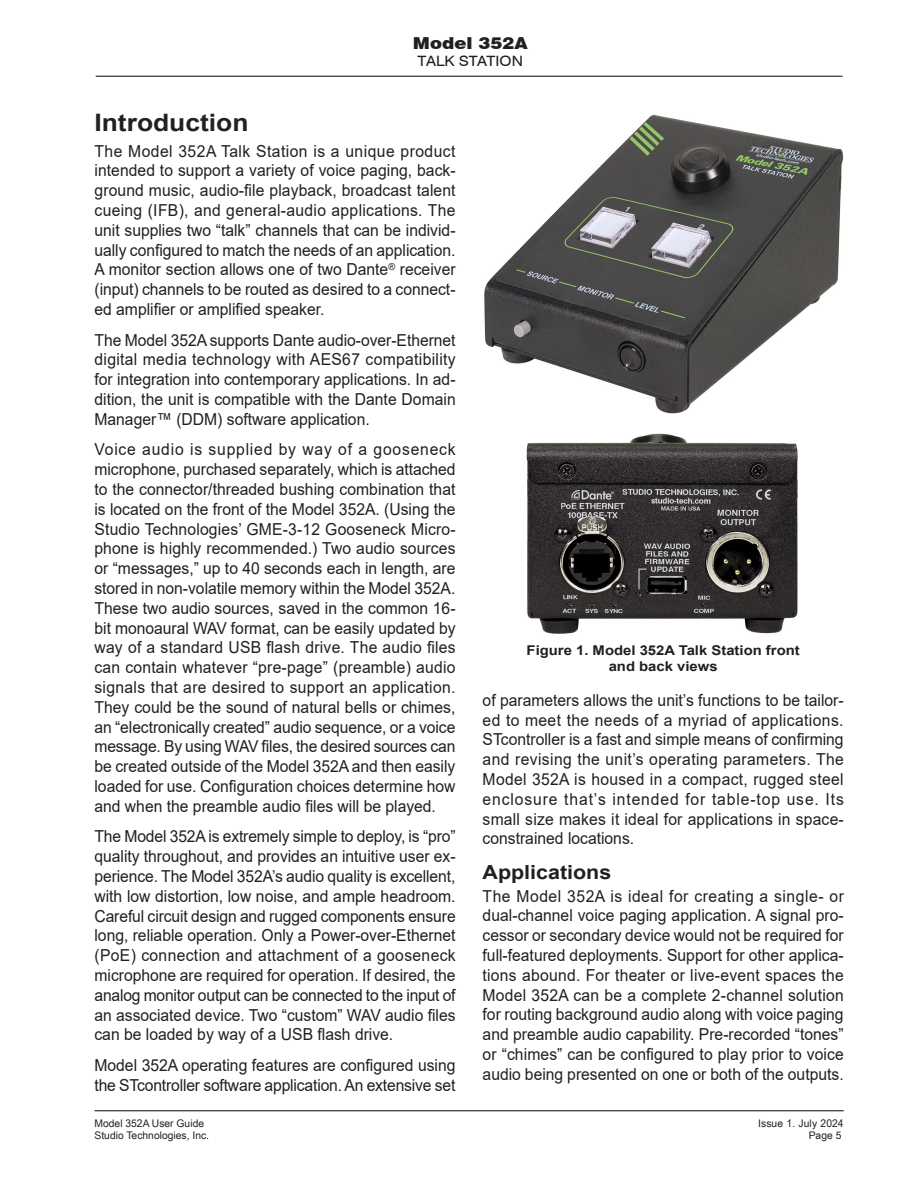
<style>
.page{position:relative;width:918px;height:1188px;background:#fff}
.page>*{position:absolute;margin:0;border:0;box-sizing:border-box;transform-origin:0 0}
.Headline{font:700 24px "Arial";color:#231f20;scale:1.1 1}
.Subhead_1{font:700 19.5px "Arial";color:#231f20;scale:1.1 1}
.Body_text{font:16.5px/19.8px "Arial";color:#231f20;text-align:justify;scale:.95 1}
.t1{font:900 16.5px "Swiss 721 BT";color:#231f20;scale:1.1 1}
.t2{font:14.25px "Swiss 721 BT";color:#231f20;scale:1.1 1}
.t3{font:700 13.5px/16.2px "Arial";color:#231f20;text-align:center;scale:1.1 1}
.t4{font:10.5px "Arial Narrow";color:#231f20;scale:1.2 1}
</style>
<div class="page">
<hr style="left:94px;top:1110px;width:750px;height:1px;background:#231f20">
<hr style="left:96px;top:76px;width:747px;height:1px;background:#231f20">
<img style="left:527px;top:434px;width:271px;height:200px">
<img style="left:484px;top:114px;width:360px;height:300px">
<p class="t1" style="left:413px;top:33px;width:106px">Model 352A</p>
<p class="t2" style="left:418px;top:51px;width:97px">TALK STATION</p>
<p class="Headline" style="left:94px;top:106px;width:141px">Introduction</p>
<p class="Body_text" style="left:94px;top:141px;width:382px">The Model 352A Talk Station is a unique product intended to support a variety of voice paging, back&shy;ground music, audio-file playback, broadcast talent cueing (IFB), and general-audio applications. The unit supplies two “talk” channels that can be individ&shy;ually configured to match the needs of an application.<br>A monitor section allows one of two Dante<sup>®</sup> receiver (input) channels to be routed as desired to a connect&shy;ed amplifier or amplified speaker.</p>
<p class="Body_text" style="left:94px;top:330px;width:382px">The Model 352A supports Dante audio-over-Ethernet digital media technology with AES67 compatibility for integration into contemporary applications. In ad&shy;dition, the unit is compatible with the Dante Domain Manager™ (DDM) software application.</p>
<p class="Body_text" style="left:94px;top:440px;width:382px">Voice audio is supplied by way of a gooseneck microphone, purchased separately, which is attached to the connector/threaded bushing combination that is located on the front of the Model 352A. (Using the Studio Technologies’ GME-3-12 Gooseneck Micro&shy;phone is highly recommended.) Two audio sources or “messages,” up to 40 seconds each in length, are stored in non-volatile memory within the Model 352A.<br>These two audio sources, saved in the common 16- bit monoaural WAV format, can be easily updated by way of a standard USB flash drive. The audio files can contain whatever “pre-page” (preamble) audio signals that are desired to support an application.<br>They could be the sound of natural bells or chimes, an “electronically created” audio sequence, or a voice message. By using WAV files, the desired sources can be created outside of the Model 352A and then easily loaded for use. Configuration choices determine how and when the preamble audio files will be played.</p>
<p class="Body_text" style="left:94px;top:827px;width:382px">The Model 352A is extremely simple to deploy, is “pro” quality throughout, and provides an intuitive user ex&shy;perience. The Model 352A’s audio quality is excellent, with low distortion, low noise, and ample headroom.<br>Careful circuit design and rugged components ensure long, reliable operation. Only a Power-over-Ethernet (PoE) connection and attachment of a gooseneck microphone are required for operation. If desired, the analog monitor output can be connected to the input of an associated device. Two “custom” WAV audio files can be loaded by way of a USB flash drive.</p>
<p class="Body_text" style="left:94px;top:1055px;width:382px">Model 352A operating features are configured using the STcontroller software application. An extensive set</p>
<p class="t3" style="left:527px;top:642px;width:250px">Figure 1. Model 352A Talk Station front and back views</p>
<p class="Body_text" style="left:483px;top:690px;width:382px">of parameters allows the unit’s functions to be tailor&shy;ed to meet the needs of a myriad of applications.<br>STcontroller is a fast and simple means of confirming and revising the unit’s operating parameters. The Model 352A is housed in a compact, rugged steel enclosure that’s intended for table-top use. Its small size makes it ideal for applications in space&shy;constrained locations.</p>
<p class="Subhead_1" style="left:483px;top:858px;width:119px">Applications</p>
<p class="Body_text" style="left:483px;top:886px;width:382px">The Model 352A is ideal for creating a single- or dual-channel voice paging application. A signal pro&shy;cessor or secondary device would not be required for full-featured deployments. Support for other applica&shy;tions abound. For theater or live-event spaces the Model 352A can be a complete 2-channel solution for routing background audio along with voice paging and preamble audio capability. Pre-recorded “tones” or “chimes” can be configured to play prior to voice audio being presented on one or both of the outputs.</p>
<p class="t4" style="left:94px;top:1115px;width:93px">Model 352A User Guide</p>
<p class="t4" style="left:758px;top:1115px;width:73px">Issue 1. July 2024</p>
<p class="t4" style="left:94px;top:1128px;width:97px">Studio Technologies, Inc.</p>
<p class="t4" style="left:809px;top:1128px;width:29px">Page 5</p>
</div>
